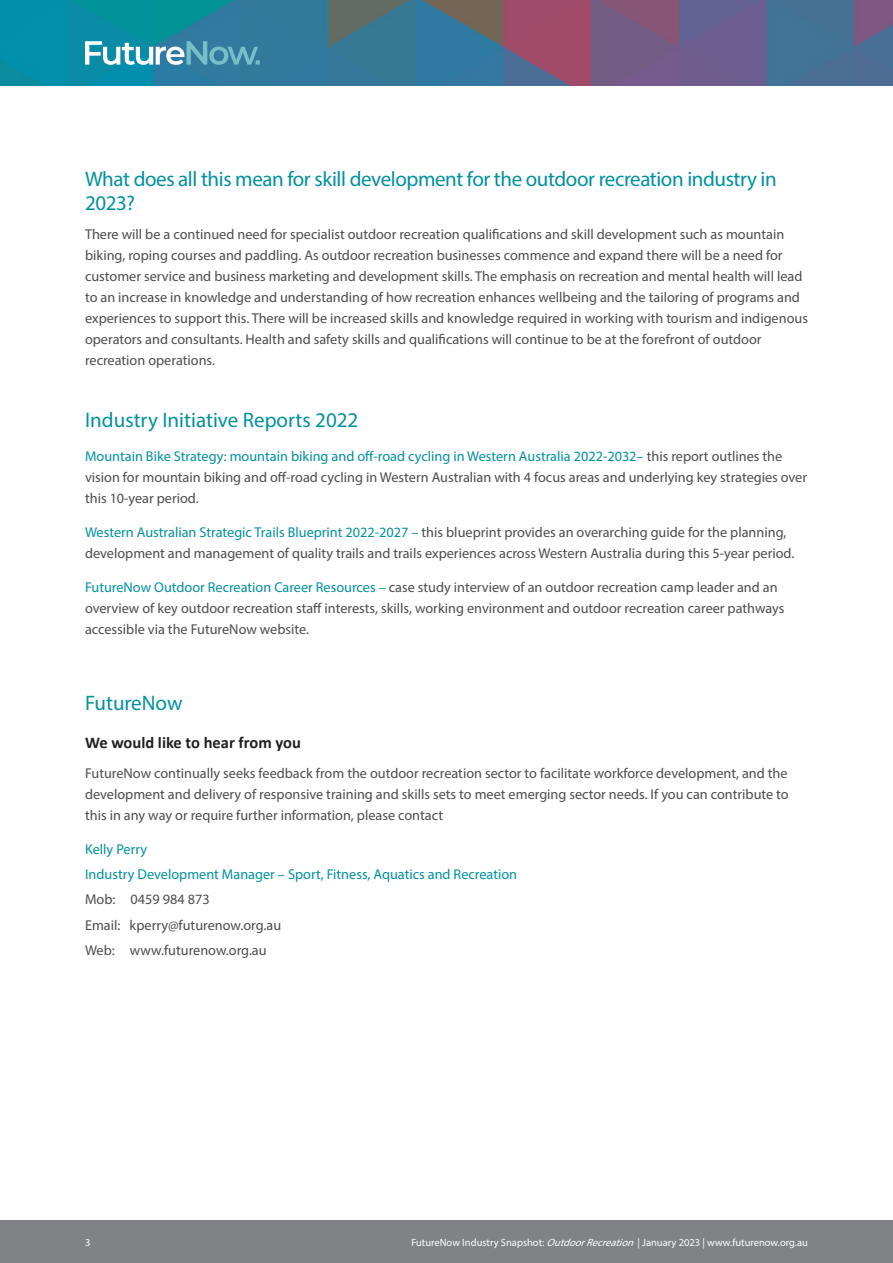
<style>
.page{position:relative;width:893px;height:1263px;background:#fff}
.page>*{position:absolute;margin:0;border:0;box-sizing:border-box;transform-origin:0 0}
.Subhead{font:21px/24px "Myriad Pro";letter-spacing:-.02em;color:#00919f}
.body{font:21px "Myriad Pro";color:#00919f}
.Subhead-2{font:21px "Myriad Pro";color:#00919f}
.t1{font:700 16.5px "Calibri";color:#231f20}
.SubSubHead{font:14.25px/21px "Myriad Pro";color:#4b4c4d}
.body-2{font:14.25px/21px "Myriad Pro";color:#4b4c4d}
.SubSubHead-2{font:14.25px "Myriad Pro";color:#00919f}
.t2{font:10.5px "Myriad Pro";color:#fff}
.s1{color:#00919f}
.s2{font-style:italic}
</style>
<div class="page">
<img style="left:0;top:0;width:893px;height:85px">
<div style="left:0;top:1220px;width:893px;height:43px;background:#808285"></div>
<svg style="left:85px;top:41px;width:175px;height:24px"></svg>
<p class="Subhead" style="left:85px;top:166px;width:693px">What does all this mean for skill development for the outdoor recreation industry in<br>2023?</p>
<p class="body-2" style="left:85px;top:224px;width:724px">There will be a continued need for specialist outdoor recreation qualifications and skill development such as mountain biking, roping courses and paddling. As outdoor recreation businesses commence and expand there will be a need for customer service and business marketing and development skills. The emphasis on recreation and mental health will lead to an increase in knowledge and understanding of how recreation enhances wellbeing and the tailoring of programs and experiences to support this. There will be increased skills and knowledge required in working with tourism and indigenous operators and consultants. Health and safety skills and qualifications will continue to be at the forefront of outdoor recreation operations.</p>
<p class="body" style="left:85px;top:407px;width:275px">Industry Initiative Reports 2022</p>
<p class="SubSubHead" style="left:85px;top:446px;width:723px"><span class="s1">Mountain Bike Strategy: mountain biking and off-road cycling in Western Australia 2022-2032–</span> this report outlines the vision for mountain biking and off-road cycling in Western Australian with 4 focus areas and underlying key strategies over this 10-year period.</p>
<p class="SubSubHead" style="left:85px;top:521px;width:711px"><span class="s1">Western Australian Strategic Trails Blueprint 2022-2027 –</span> this blueprint provides an overarching guide for the planning, development and management of quality trails and trails experiences across Western Australia during this 5-year period.</p>
<p class="SubSubHead" style="left:85px;top:576px;width:701px"><span class="s1">FutureNow Outdoor Recreation Career Resources –</span> case study interview of an outdoor recreation camp leader and an overview of key outdoor recreation staff interests, skills, working environment and outdoor recreation career pathways accessible via the FutureNow website.</p>
<p class="Subhead-2" style="left:85px;top:690px;width:99px">FutureNow</p>
<p class="t1" style="left:85px;top:731px;width:217px">We would like to hear from you</p>
<p class="SubSubHead" style="left:85px;top:762px;width:705px;text-align:justify">FutureNow continually seeks feedback from the outdoor recreation sector to facilitate workforce development, and the development and delivery of responsive training and skills sets to meet emerging sector needs. If you can contribute to this in any way or require further information, please contact</p>
<p class="SubSubHead-2" style="left:85px;top:840px;width:64px">Kelly Perry</p>
<p class="SubSubHead-2" style="left:85px;top:865px;width:434px">Industry Development Manager – Sport, Fitness, Aquatics and Recreation</p>
<p class="SubSubHead" style="left:85px;top:889px;width:126px">Mob: 0459 984 873</p>
<p class="SubSubHead" style="left:85px;top:914px;width:198px">Email: kperry@futurenow.org.au</p>
<p class="SubSubHead" style="left:85px;top:939px;width:183px">Web: www.futurenow.org.au</p>
<p class="t2" style="left:85px;top:1236px;width:7px">3</p>
<p class="t2" style="left:411px;top:1236px;width:398px">FutureNow Industry Snapshot: <span class="s2">OutdoorRecreation</span>| January 2023 | www.futurenow.org.au</p>
</div>
